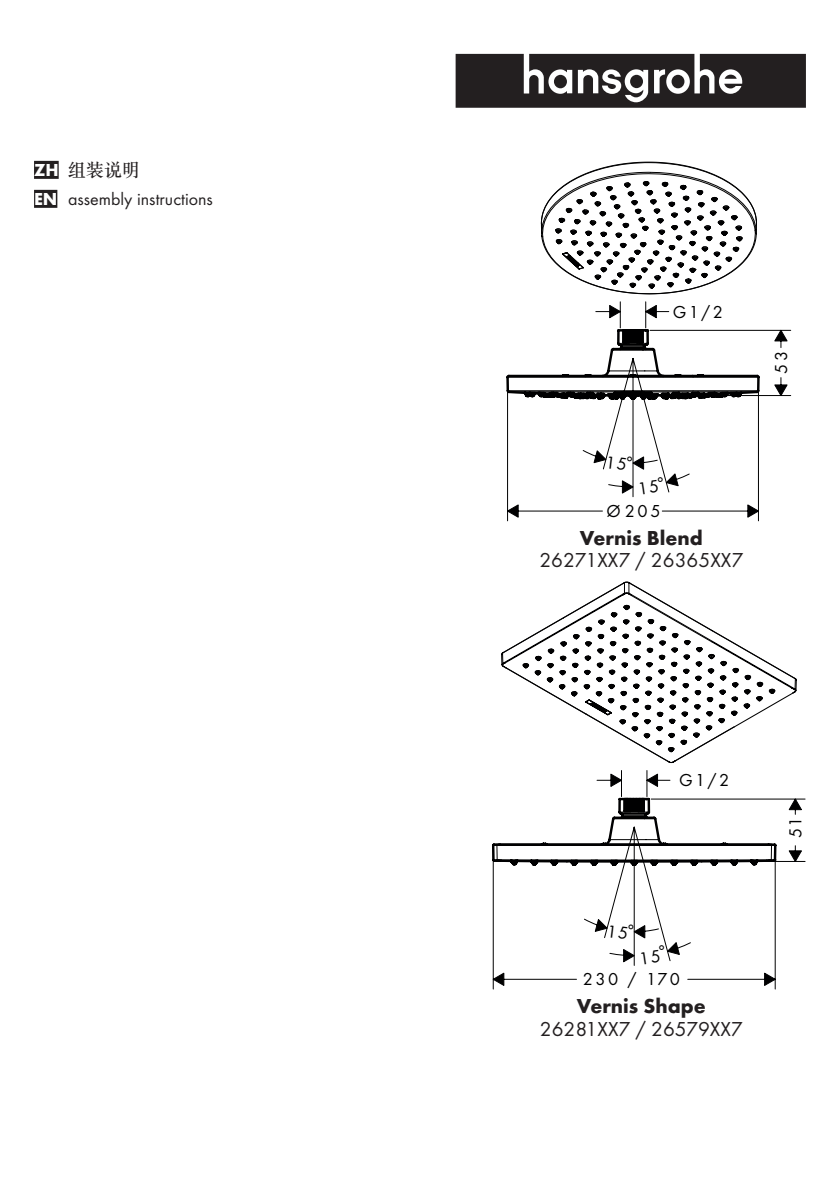
<style>
.page{position:relative;width:840px;height:1191px;background:#fff}
.page>*{position:absolute;margin:0;border:0;box-sizing:border-box;transform-origin:0 0}
.t1{font:21px "Futura TOT Boo";color:#231f20}
.t2{font:700 21px "Futura TOT";color:#231f20}
.t3{font:18px "Futura TOT Boo";letter-spacing:.14em;color:#000001}
.t4{font:18px "Futura TOT Boo";color:#231f20}
.t5{font:18px "SGTC Song Reg Jian";color:#231f20}
.s1{font-family:"Futura TOT";font-weight:700;color:#fff}
</style>
<div class="page">
<div style="left:34px;top:161px;width:25px;height:18px;background:#231f20"></div>
<div style="left:34px;top:190px;width:23px;height:18px;background:#231f20"></div>
<svg style="left:455px;top:54px;width:350px;height:54px;background:#474445"></svg>
<svg style="left:492px;top:966px;width:284px;height:24px"></svg>
<svg style="left:540px;top:162px;width:216px;height:132px"></svg>
<svg style="left:607px;top:581px;width:189px;height:123px"></svg>
<svg style="left:501px;top:592px;width:274px;height:171px"></svg>
<svg style="left:506px;top:301px;width:285px;height:221px"></svg>
<svg style="left:492px;top:770px;width:313px;height:196px"></svg>
<p class="t5" style="left:34px;top:161px;width:108px"><span class="s1">ZH</span> 组装说明</p>
<p class="t4" style="left:34px;top:188px;width:180px"><span class="s1">EN</span> assembly instructions</p>
<p class="t3" style="left:672px;top:301px;width:52px">G1/2</p>
<p class="t3" style="left:769px;top:374px;width:24px;rotate:-90deg">53</p>
<p class="t3" style="left:606px;top:500px;width:56px">Ø205</p>
<p class="t2" style="left:579px;top:525px;width:124px">Vernis Blend</p>
<p class="t1" style="left:539px;top:548px;width:205px">26271XX7 / 26365XX7</p>
<p class="t3" style="left:678px;top:769px;width:52px">G1/2</p>
<p class="t3" style="left:784px;top:838px;width:23px;rotate:-90deg">51</p>
<p class="t3" style="left:582px;top:968px;width:99px">230 / 170</p>
<p class="t2" style="left:576px;top:993px;width:130px">Vernis Shape</p>
<p class="t1" style="left:539px;top:1016px;width:204px">26281XX7 / 26579XX7</p>
</div>
